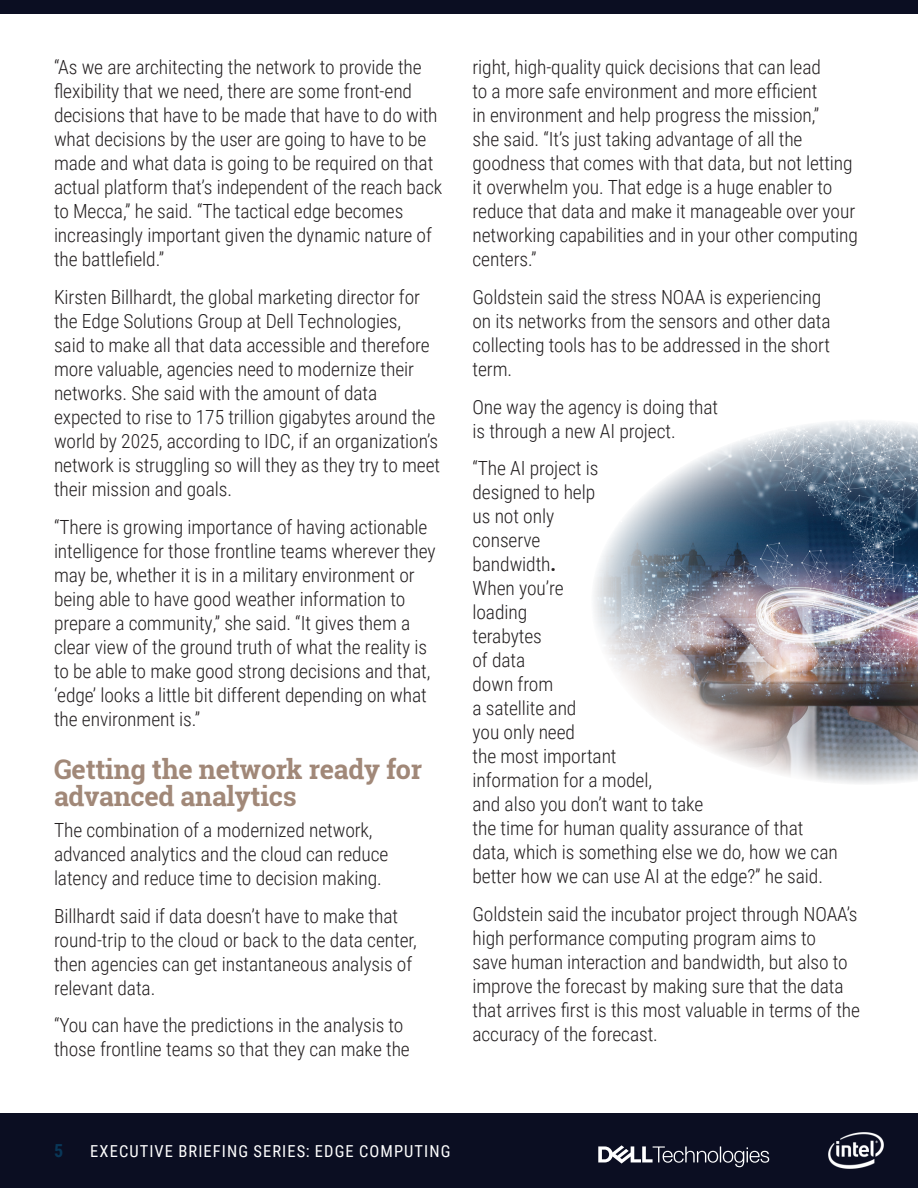
<style>
.page{position:relative;width:918px;height:1188px;background:#fff}
.page>*{position:absolute;margin:0;border:0;box-sizing:border-box;transform-origin:0 0}
.t1{font:700 27px/27px "Roboto Slab";letter-spacing:-.01em;color:#a18878}
.t2{font:300 19.5px/24px "Roboto Condensed";letter-spacing:-.005em;color:#231f20}
.t3{font:700 18px "Roboto Condensed";color:#093758}
.t4{font:16.5px "Roboto Condensed";letter-spacing:.065em;color:#fff}
.s1{font-weight:700}
</style>
<div class="page">
<div style="left:0;top:1114px;width:918px;height:74px;background:#0b0e22"></div>
<svg style="left:598px;top:1145px;width:171px;height:22px"></svg>
<img style="left:829px;top:1133px;width:55px;height:36px">
<img style="left:594px;top:421px;width:324px;height:363px">
<div style="left:0;top:0;width:918px;height:14px;background:#0b0e22"></div>
<p class="t2" style="left:54px;top:55px;width:390px">“As we are architecting the network to provide the flexibility that we need, there are some front-end decisions that have to be made that have to do with what decisions by the user are going to have to be made and what data is going to be required on that actual platform that’s independent of the reach back to Mecca,” he said. “The tactical edge becomes increasingly important given the dynamic nature of the battlefield.”</p>
<p class="t2" style="left:54px;top:284px;width:388px">Kirsten Billhardt, the global marketing director for the Edge Solutions Group at Dell Technologies,<br>said to make all that data accessible and therefore more valuable, agencies need to modernize their networks. She said with the amount of data expected to rise to 175 trillion gigabytes around the world by 2025, according to IDC, if an organization’s network is struggling so will they as they try to meet their mission and goals.</p>
<p class="t2" style="left:54px;top:514px;width:383px">“There is growing importance of having actionable intelligence for those frontline teams wherever they may be, whether it is in a military environment or being able to have good weather information to prepare a community,” she said. “It gives them a clear view of the ground truth of what the reality is to be able to make good strong decisions and that, ‘edge’ looks a little bit different depending on what the environment is.”</p>
<h1 class="t1" style="left:54px;top:756px;width:370px">Getting the network ready for advanced analytics</h1>
<p class="t2" style="left:54px;top:818px;width:336px">The combination of a modernized network, advanced analytics and the cloud can reduce latency and reduce time to decision making.</p>
<p class="t2" style="left:54px;top:903px;width:364px">Billhardt said if data doesn’t have to make that round-trip to the cloud or back to the data center, then agencies can get instantaneous analysis of relevant data.</p>
<p class="t2" style="left:54px;top:1013px;width:357px">“You can have the predictions in the analysis to those frontline teams so that they can make the</p>
<p class="t2" style="left:473px;top:55px;width:387px">right, high-quality quick decisions that can lead<br>to a more safe environment and more efficient<br>in environment and help progress the mission,”<br>she said. “It’s just taking advantage of all the goodness that comes with that data, but not letting it overwhelm you. That edge is a huge enabler to reduce that data and make it manageable over your networking capabilities and in your other computing centers.”</p>
<p class="t2" style="left:473px;top:284px;width:360px">Goldstein said the stress NOAA is experiencing on its networks from the sensors and other data collecting tools has to be addressed in the short term.</p>
<p class="t2" style="left:473px;top:394px;width:247px">One way the agency is doing that is through a new AI project.</p>
<p class="t2" style="left:472px;top:455px;width:367px">“The AI project is<br>designed to help<br>us not only<br>conserve<br>bandwidth<span class="s1">.<br></span>When you’re<br>loading<br>terabytes<br>of data<br>down from<br>a satellite and<br>you only need<br>the most important<br>information for a model,<br>and also you don’t want to take<br>the time for human quality assurance of that data, which is something else we do, how we can better how we can use AI at the edge?” he said.</p>
<p class="t2" style="left:472px;top:901px;width:389px">Goldstein said the incubator project through NOAA’s high performance computing program aims to<br>save human interaction and bandwidth, but also to improve the forecast by making sure that the data that arrives first is this most valuable in terms of the accuracy of the forecast.</p>
<p class="t3" style="left:54px;top:1138px;width:11px">5</p>
<p class="t4" style="left:90px;top:1140px;width:362px">EXECUTIVE BRIEFING SERIES: EDGE COMPUTING</p>
</div>
